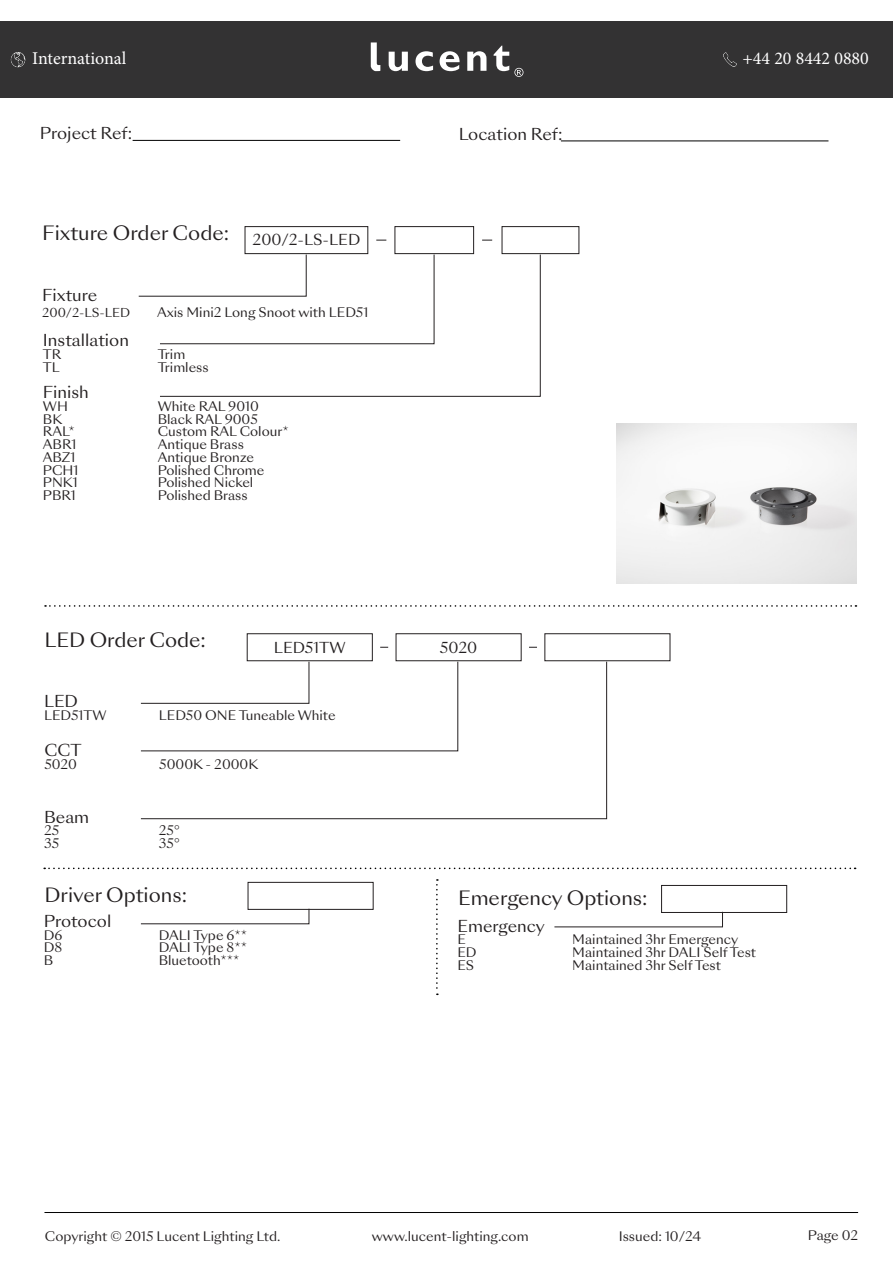
<style>
.page{position:relative;width:893px;height:1263px;background:#fff}
.page>*{position:absolute;margin:0;border:0;box-sizing:border-box;transform-origin:0 0}
.t1{font:19.2px "Sang Bleu Sunrise";color:#231f20}
.t2{font:18px "Minion Pro";color:#fff}
.t3{font:15.9px "Sang Bleu Sunrise";color:#231f20}
.t4{font:14.7px "Sang Bleu Sunrise";color:#231f20}
.t5{font:12.75px "Sang Bleu Sunrise";color:#231f20}
.t6{font:12px "Sang Bleu Sunrise";color:#231f20}
</style>
<div class="page">
<hr style="left:44px;top:1212px;width:814px;height:1px;background:#000">
<div style="left:0;top:21px;width:893px;height:77px;background:#333233"></div>
<svg style="left:389px;top:52px;width:19px;height:19px"></svg>
<svg style="left:415px;top:51px;width:18px;height:20px"></svg>
<svg style="left:440px;top:51px;width:20px;height:20px"></svg>
<svg style="left:467px;top:51px;width:19px;height:20px"></svg>
<svg style="left:371px;top:42px;width:9px;height:29px"></svg>
<svg style="left:494px;top:46px;width:29px;height:31px"></svg>
<img style="left:10px;top:52px;width:16px;height:15px">
<img style="left:723px;top:52px;width:14px;height:15px">
<hr style="left:133px;top:140px;width:267px;height:1px;background:#000">
<hr style="left:561px;top:141px;width:267px;height:1px;background:#000">
<svg style="left:45px;top:605px;width:811px;height:2px"></svg>
<div style="left:245px;top:226px;width:123px;height:28px;border:1px solid #231f20"></div>
<div style="left:395px;top:226px;width:79px;height:28px;border:1px solid #231f20"></div>
<div style="left:502px;top:226px;width:77px;height:28px;border:1px solid #231f20"></div>
<svg style="left:160px;top:254px;width:381px;height:143px"></svg>
<img style="left:617px;top:424px;width:239px;height:159px">
<div style="left:247px;top:633px;width:126px;height:28px;border:1px solid #231f20"></div>
<div style="left:396px;top:633px;width:125px;height:28px;border:1px solid #231f20"></div>
<div style="left:545px;top:633px;width:125px;height:28px;border:1px solid #231f20"></div>
<svg style="left:140px;top:661px;width:467px;height:158px"></svg>
<svg style="left:140px;top:908px;width:169px;height:16px"></svg>
<svg style="left:554px;top:913px;width:169px;height:14px"></svg>
<div style="left:248px;top:882px;width:125px;height:27px;border:1px solid #231f20"></div>
<div style="left:661px;top:885px;width:126px;height:28px;border:1px solid #231f20"></div>
<svg style="left:436px;top:879px;width:2px;height:116px"></svg>
<svg style="left:44px;top:867px;width:812px;height:2px"></svg>
<p class="t2" style="left:32px;top:47px;width:96px">International</p>
<p class="t2" style="left:742px;top:47px;width:128px">+44 20 8442 0880</p>
<p class="t3" style="left:40px;top:122px;width:94px">Project Ref:</p>
<p class="t3" style="left:459px;top:123px;width:105px">Location Ref:</p>
<p class="t1" style="left:42px;top:220px;width:188px">Fixture Order Code:</p>
<p class="t4" style="left:252px;top:229px;width:109px">200/2-LS-LED</p>
<p class="t3" style="left:42px;top:285px;width:57px">Fixture</p>
<p class="t6" style="left:42px;top:305px;width:89px">200/2-LS-LED</p>
<p class="t5" style="left:157px;top:304px;width:213px">Axis Mini2 Long Snoot with LED51</p>
<p class="t3" style="left:43px;top:329px;width:88px">Installation</p>
<p class="t5" style="left:43px;top:346px;width:20px">TR</p>
<p class="t5" style="left:158px;top:346px;width:29px">Trim</p>
<p class="t5" style="left:43px;top:358px;width:18px">TL</p>
<p class="t5" style="left:158px;top:358px;width:53px">Trimless</p>
<p class="t3" style="left:43px;top:381px;width:47px">Finish</p>
<p class="t5" style="left:43px;top:397px;width:27px">WH</p>
<p class="t5" style="left:158px;top:397px;width:103px">White RAL 9010</p>
<p class="t5" style="left:43px;top:410px;width:21px">BK</p>
<p class="t5" style="left:158px;top:410px;width:102px">Black RAL 9005</p>
<p class="t5" style="left:43px;top:423px;width:33px">RAL*</p>
<p class="t5" style="left:158px;top:423px;width:133px">Custom RAL Colour*</p>
<p class="t5" style="left:43px;top:436px;width:35px">ABR1</p>
<p class="t5" style="left:158px;top:436px;width:88px">Antique Brass</p>
<p class="t5" style="left:43px;top:448px;width:34px">ABZ1</p>
<p class="t5" style="left:158px;top:448px;width:98px">Antique Bronze</p>
<p class="t5" style="left:43px;top:461px;width:37px">PCH1</p>
<p class="t5" style="left:158px;top:461px;width:108px">Polished Chrome</p>
<p class="t5" style="left:43px;top:474px;width:36px">PNK1</p>
<p class="t5" style="left:158px;top:474px;width:97px">Polished Nickel</p>
<p class="t5" style="left:43px;top:487px;width:34px">PBR1</p>
<p class="t5" style="left:158px;top:487px;width:92px">Polished Brass</p>
<p class="t1" style="left:44px;top:627px;width:163px">LED Order Code:</p>
<p class="t4" style="left:274px;top:638px;width:73px">LED51TW</p>
<p class="t4" style="left:440px;top:638px;width:39px">5020</p>
<p class="t3" style="left:44px;top:690px;width:35px">LED</p>
<p class="t5" style="left:44px;top:706px;width:64px">LED51TW</p>
<p class="t5" style="left:159px;top:706px;width:178px">LED50 ONE Tuneable White</p>
<p class="t3" style="left:44px;top:739px;width:39px">CCT</p>
<p class="t5" style="left:44px;top:755px;width:34px">5020</p>
<p class="t5" style="left:159px;top:755px;width:100px">5000K - 2000K</p>
<p class="t3" style="left:44px;top:806px;width:47px">Beam</p>
<p class="t5" style="left:44px;top:822px;width:17px">25</p>
<p class="t5" style="left:159px;top:822px;width:22px">25°</p>
<p class="t5" style="left:44px;top:835px;width:17px">35</p>
<p class="t5" style="left:159px;top:835px;width:22px">35°</p>
<p class="t1" style="left:44px;top:882px;width:144px">Driver Options:</p>
<p class="t1" style="left:458px;top:885px;width:191px">Emergency Options:</p>
<p class="t3" style="left:44px;top:910px;width:69px">Protocol</p>
<p class="t5" style="left:44px;top:926px;width:20px">D6</p>
<p class="t5" style="left:159px;top:926px;width:90px">DALI Type 6**</p>
<p class="t5" style="left:44px;top:939px;width:20px">D8</p>
<p class="t5" style="left:159px;top:939px;width:90px">DALI Type 8**</p>
<p class="t5" style="left:44px;top:952px;width:11px">B</p>
<p class="t5" style="left:159px;top:952px;width:82px">Bluetooth***</p>
<p class="t3" style="left:457px;top:915px;width:89px">Emergency</p>
<p class="t5" style="left:457px;top:931px;width:10px">E</p>
<p class="t5" style="left:572px;top:931px;width:167px">Maintained 3hr Emergency</p>
<p class="t5" style="left:457px;top:944px;width:21px">ED</p>
<p class="t5" style="left:572px;top:944px;width:185px">Maintained 3hr DALI Self Test</p>
<p class="t5" style="left:457px;top:956px;width:18px">ES</p>
<p class="t5" style="left:572px;top:956px;width:150px">Maintained 3hr Self Test</p>
<p class="t5" style="left:45px;top:1227px;width:237px">Copyright © 2015 Lucent Lighting Ltd.</p>
<p class="t5" style="left:372px;top:1227px;width:158px">www.lucent-lighting.com</p>
<p class="t5" style="left:808px;top:1227px;width:52px">Page 02</p>
<p class="t5" style="left:619px;top:1227px;width:84px">Issued: 10/24</p>
</div>
